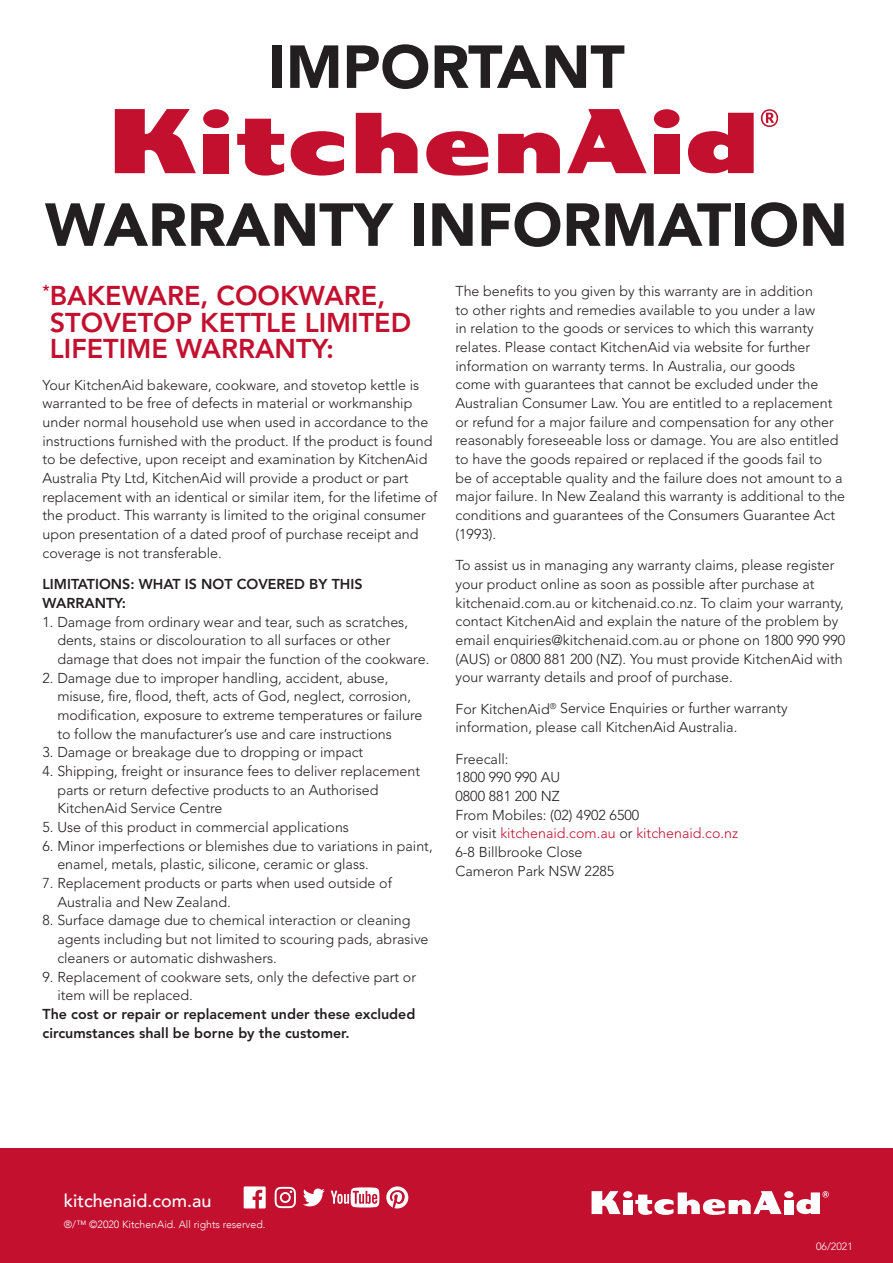
<style>
.page{position:relative;width:893px;height:1263px;background:#fff}
.page>*{position:absolute;margin:0;border:0;box-sizing:border-box;transform-origin:0 0}
.t1{font:900 60px "Avenir LT Std";color:#231f20}
.t2{font:800 27px/26.4px "Avenir LT Std";color:#c3102f}
.t3{font:500 18px "Avenir";color:#fff}
.t4{font:300 14.25px/18.8px "Avenir LT Std";color:#231f20}
.t5{font:800 14.25px/18.8px "Avenir LT Std";color:#231f20}
.t6{font:300 10.5px "Avenir";color:#fff}
.t7{font:300 10.5px "Avenir LT Std";color:#fff}
.s1{color:#c3102f}
</style>
<div class="page">
<svg style="left:237px;top:119px;width:47px;height:57px"></svg>
<div style="left:203px;top:134px;width:26px;height:39px;background:#c3102f"></div>
<div style="left:203px;top:109px;width:26px;height:19px;background:#c3102f;border-radius:50%"></div>
<svg style="left:426px;top:131px;width:63px;height:45px"></svg>
<svg style="left:356px;top:113px;width:62px;height:60px"></svg>
<svg style="left:498px;top:133px;width:62px;height:40px"></svg>
<div style="left:654px;top:134px;width:26px;height:39px;background:#c3102f"></div>
<div style="left:654px;top:109px;width:25px;height:19px;background:#c3102f;border-radius:50%"></div>
<svg style="left:567px;top:109px;width:80px;height:64px"></svg>
<svg style="left:115px;top:109px;width:81px;height:64px"></svg>
<svg style="left:291px;top:131px;width:53px;height:45px"></svg>
<svg style="left:688px;top:113px;width:66px;height:60px"></svg>
<svg style="left:761px;top:109px;width:17px;height:18px"></svg>
<div style="left:0;top:1148px;width:893px;height:115px;background:#c3102f"></div>
<div style="left:623px;top:1200px;width:9px;height:14px;background:#fff"></div>
<div style="left:623px;top:1191px;width:9px;height:7px;background:#fff;border-radius:50%"></div>
<div style="left:784px;top:1200px;width:9px;height:14px;background:#fff"></div>
<div style="left:784px;top:1191px;width:9px;height:7px;background:#fff;border-radius:50%"></div>
<svg style="left:592px;top:1191px;width:29px;height:23px"></svg>
<svg style="left:635px;top:1191px;width:147px;height:24px"></svg>
<svg style="left:796px;top:1191px;width:33px;height:23px"></svg>
<svg style="left:244px;top:1186px;width:22px;height:22px"></svg>
<svg style="left:386px;top:1186px;width:22px;height:22px"></svg>
<svg style="left:303px;top:1188px;width:22px;height:18px"></svg>
<svg style="left:331px;top:1187px;width:48px;height:20px"></svg>
<svg style="left:275px;top:1187px;width:21px;height:21px"></svg>
<h1 class="t1" style="left:268px;top:31px;width:358px">IMPORTANT</h1>
<h1 class="t1" style="left:45px;top:189px;width:804px">WARRANTY INFORMATION</h1>
<h2 class="t2" style="left:43px;top:283px;width:370px"><sup>*</sup>BAKEWARE, COOKWARE,<br>STOVETOP KETTLE LIMITED<br>LIFETIME WARRANTY:</h2>
<p class="t4" style="left:43px;top:375px;width:396px">Your KitchenAid bakeware, cookware, and stovetop kettle is warranted to be free of defects in material or workmanship under normal household use when used in accordance to the instructions furnished with the product. If the product is found to be defective, upon receipt and examination by KitchenAid Australia Pty Ltd, KitchenAid will provide a product or part replacement with an identical or similar item, for the lifetime of the product. This warranty is limited to the original consumer upon presentation of a dated proof of purchase receipt and coverage is not transferable.</p>
<p class="t5" style="left:43px;top:575px;width:322px">LIMITATIONS: WHAT IS NOT COVERED BY THIS<br>WARRANTY:</p>
<p class="t4" style="left:57px;top:612px;width:374px;text-indent:-15px">1. Damage from ordinary wear and tear, such as scratches, dents, stains or discolouration to all surfaces or other damage that does not impair the function of the cookware.</p>
<p class="t4" style="left:57px;top:668px;width:367px;text-indent:-15px">2. Damage due to improper handling, accident, abuse, misuse, fire, flood, theft, acts of God, neglect, corrosion, modification, exposure to extreme temperatures or failure to follow the manufacturer’s use and care instructions</p>
<p class="t4" style="left:43px;top:743px;width:322px">3. Damage or breakage due to dropping or impact</p>
<p class="t4" style="left:57px;top:762px;width:364px;text-indent:-15px">4. Shipping, freight or insurance fees to deliver replacement parts or return defective products to an Authorised<br>KitchenAid Service Centre</p>
<p class="t4" style="left:43px;top:818px;width:308px">5. Use of this product in commercial applications</p>
<p class="t4" style="left:57px;top:836px;width:377px;text-indent:-15px">6. Minor imperfections or blemishes due to variations in paint, enamel, metals, plastic, silicone, ceramic or glass.</p>
<p class="t4" style="left:57px;top:874px;width:336px;text-indent:-15px">7. Replacement products or parts when used outside of<br>Australia and New Zealand.</p>
<p class="t4" style="left:57px;top:911px;width:373px;text-indent:-15px">8. Surface damage due to chemical interaction or cleaning agents including but not limited to scouring pads, abrasive cleaners or automatic dishwashers.</p>
<p class="t4" style="left:57px;top:967px;width:360px;text-indent:-15px">9. Replacement of cookware sets, only the defective part or item will be replaced.</p>
<p class="t5" style="left:43px;top:1004px;width:374px">The cost or repair or replacement under these excluded circumstances shall be borne by the customer.</p>
<p class="t4" style="left:455px;top:282px;width:391px">The benefits to you given by this warranty are in addition<br>to other rights and remedies available to you under a law<br>in relation to the goods or services to which this warranty relates. Please contact KitchenAid via website for further information on warranty terms. In Australia, our goods<br>come with guarantees that cannot be excluded under the Australian Consumer Law. You are entitled to a replacement or refund for a major failure and compensation for any other reasonably foreseeable loss or damage. You are also entitled to have the goods repaired or replaced if the goods fail to<br>be of acceptable quality and the failure does not amount to a major failure. In New Zealand this warranty is additional to the conditions and guarantees of the Consumers Guarantee Act (1993).</p>
<p class="t4" style="left:455px;top:556px;width:391px">To assist us in managing any warranty claims, please register your product online as soon as possible after purchase at kitchenaid.com.au or kitchenaid.co.nz. To claim your warranty, contact KitchenAid and explain the nature of the problem by email enquiries@kitchenaid.com.au or phone on 1800 990 990 (AUS) or 0800 881 200 (NZ). You must provide KitchenAid with your warranty details and proof of purchase.</p>
<p class="t4" style="left:455px;top:699px;width:334px">For KitchenAid<sup>®</sup> Service Enquiries or further warranty information, please call KitchenAid Australia.</p>
<p class="t4" style="left:455px;top:749px;width:284px">Freecall:<br>1800 990 990 AU<br>0800 881 200 NZ<br>From Mobiles: (02) 4902 6500<br>or visit <span class="s1">kitchenaid.com.au</span> or <span class="s1">kitchenaid.co.nz<br></span>6-8 Billbrooke Close<br>Cameron Park NSW 2285</p>
<p class="t3" style="left:64px;top:1185px;width:149px">kitchenaid.com.au</p>
<p class="t6" style="left:64px;top:1218px;width:203px">®/™ ©2020 KitchenAid. All rights reserved.</p>
<p class="t7" style="left:816px;top:1240px;width:38px">06/2021</p>
</div>
